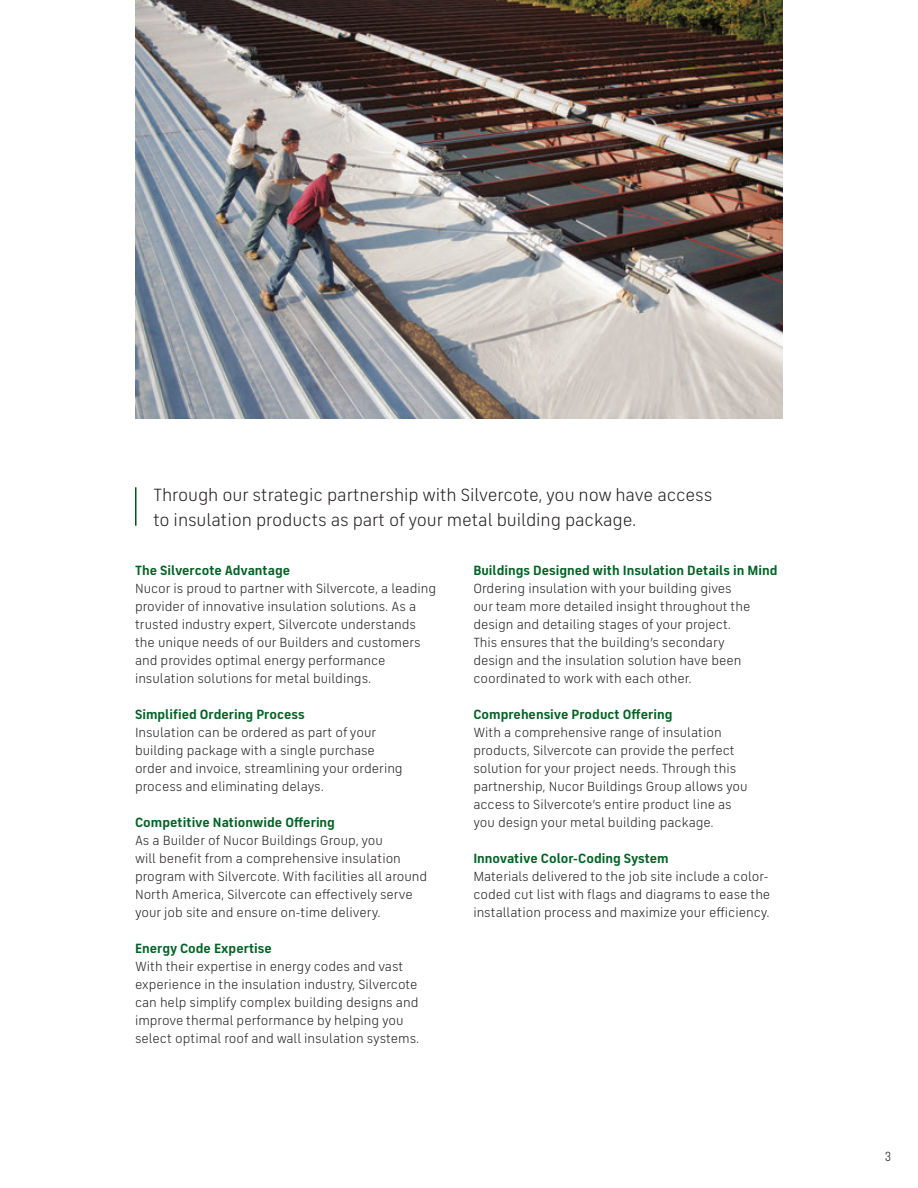
<style>
.page{position:relative;width:918px;height:1188px;background:#fff}
.page>*{position:absolute;margin:0;border:0;box-sizing:border-box;transform-origin:0 0}
.t1{font:18px/24.8px "FS Industrie";letter-spacing:-.005em;color:#231f20}
.t2{font:13.5px/18px "FS Industrie";color:#231f20}
.t3{font:700 13.5px "FS Industrie";color:#006224}
.t4{font:13.5px "FS Industrie Cd";color:#231f20}
</style>
<div class="page">
<img style="left:135px;top:0;width:648px;height:419px">
<hr style="left:135px;top:487px;width:1px;height:39px;background:#00551b">
<h1 class="t1" style="left:153px;top:483px;width:560px">Through our strategic partnership with Silvercote, you now have access to insulation products as part of your metal building package.</h1>
<p class="t3" style="left:135px;top:562px;width:157px">The Silvercote Advantage</p>
<p class="t2" style="left:135px;top:579px;width:303px">Nucor is proud to partner with Silvercote, a leading provider of innovative insulation solutions. As a trusted industry expert, Silvercote understands the unique needs of our Builders and customers and provides optimal energy performance insulation solutions for metal buildings.</p>
<p class="t3" style="left:135px;top:706px;width:171px">Simplified Ordering Process</p>
<p class="t2" style="left:135px;top:723px;width:269px">Insulation can be ordered as part of your building package with a single purchase order and invoice, streamlining your ordering process and eliminating delays.</p>
<p class="t3" style="left:135px;top:814px;width:202px">Competitive Nationwide Offering</p>
<p class="t2" style="left:135px;top:831px;width:294px">As a Builder of Nucor Buildings Group, you<br>will benefit from a comprehensive insulation program with Silvercote. With facilities all around North America, Silvercote can effectively serve your job site and ensure on-time delivery.</p>
<p class="t3" style="left:135px;top:940px;width:138px">Energy Code Expertise</p>
<p class="t2" style="left:135px;top:957px;width:286px">With their expertise in energy codes and vast experience in the insulation industry, Silvercote can help simplify complex building designs and improve thermal performance by helping you select optimal roof and wall insulation systems.</p>
<p class="t3" style="left:473px;top:562px;width:306px">Buildings Designed with Insulation Details in Mind</p>
<p class="t2" style="left:473px;top:579px;width:279px">Ordering insulation with your building gives our team more detailed insight throughout the design and detailing stages of your project.<br>This ensures that the building’s secondary design and the insulation solution have been coordinated to work with each other.</p>
<p class="t3" style="left:473px;top:706px;width:201px">Comprehensive Product Offering</p>
<p class="t2" style="left:473px;top:723px;width:276px">With a comprehensive range of insulation products, Silvercote can provide the perfect solution for your project needs. Through this partnership, Nucor Buildings Group allows you access to Silvercote’s entire product line as you design your metal building package.</p>
<p class="t3" style="left:473px;top:850px;width:197px">Innovative Color-Coding System</p>
<p class="t2" style="left:473px;top:867px;width:299px">Materials delivered to the job site include a color&shy;coded cut list with flags and diagrams to ease the installation process and maximize your efficiency.</p>
<p class="t4" style="left:885px;top:1149px;width:7px">3</p>
</div>
